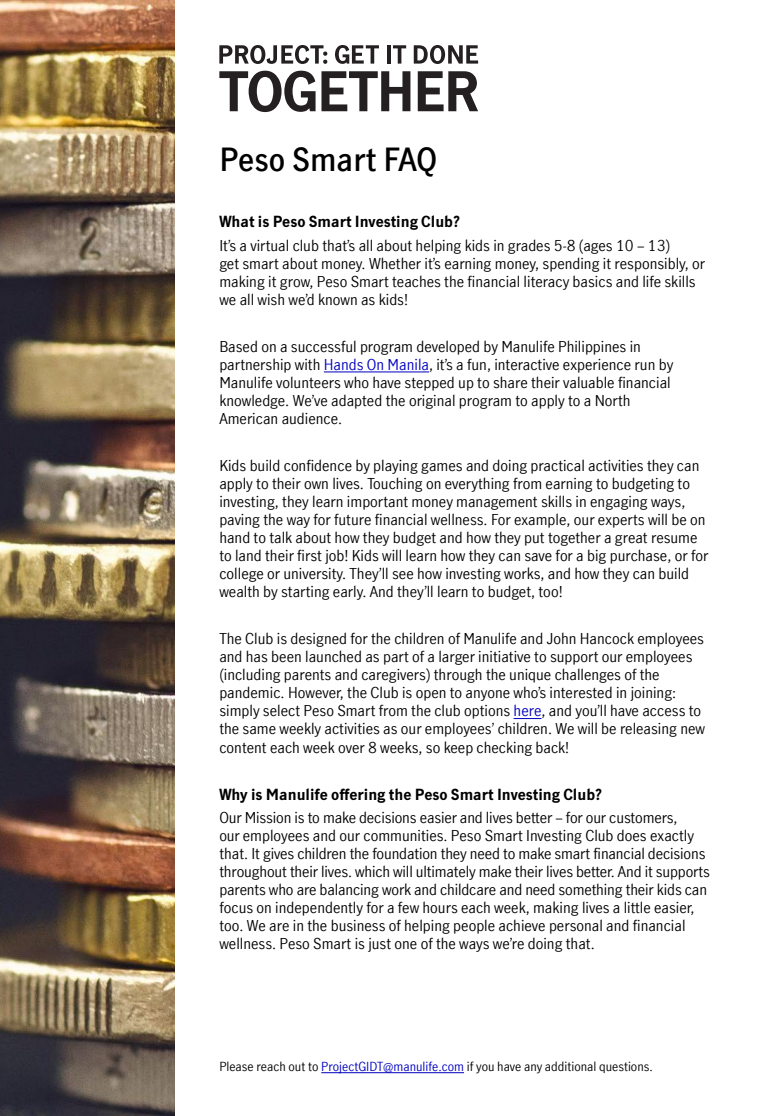
<style>
.page{position:relative;width:765px;height:1116px;background:#fff}
.page>*{position:absolute;margin:0;border:0;box-sizing:border-box;transform-origin:0 0}
.t1{font:600 31.25px "Manulife JH Sans Optimized";color:#000}
.t2{font:15px/18px "Manulife JH Sans Optimized";color:#000}
.t3{font:700 15px "Manulife JH Sans Optimized";color:#000}
.t4{font:12.5px "Manulife JH Sans Optimized";color:#000}
.s1{color:#0000c1}
</style>
<div class="page">
<hr style="left:321px;top:1072px;width:143px;height:1px;background:#0000c1">
<hr style="left:324px;top:371px;width:105px;height:1px;background:#0000c1">
<svg style="left:514px;top:718px;width:27px;height:1px"></svg>
<svg style="left:219px;top:71px;width:191px;height:41px"></svg>
<svg style="left:418px;top:71px;width:60px;height:40px"></svg>
<svg style="left:335px;top:45px;width:44px;height:19px"></svg>
<hr style="left:387px;top:45px;width:4px;height:19px;background:#241f21">
<svg style="left:393px;top:45px;width:13px;height:19px"></svg>
<svg style="left:414px;top:45px;width:64px;height:19px"></svg>
<svg style="left:219px;top:45px;width:108px;height:19px"></svg>
<img style="left:0;top:0;width:174px;height:1116px">
<h1 class="t1" style="left:219px;top:138px;width:219px">Peso Smart FAQ</h1>
<p class="t3" style="left:219px;top:211px;width:242px">What is Peso Smart Investing Club?</p>
<p class="t2" style="left:219px;top:235px;width:487px">It’s a virtual club that’s all about helping kids in grades 5-8 (ages 10 – 13)<br>get smart about money. Whether it’s earning money, spending it responsibly, or making it grow, Peso Smart teaches the financial literacy basics and life skills we all wish we’d known as kids!</p>
<p class="t2" style="left:219px;top:337px;width:455px">Based on a successful program developed by Manulife Philippines in partnership with <span class="s1">Hands On Manila</span>, it’s a fun, interactive experience run by Manulife volunteers who have stepped up to share their valuable financial knowledge. We’ve adapted the original program to apply to a North American audience.</p>
<p class="t2" style="left:219px;top:456px;width:490px">Kids build confidence by playing games and doing practical activities they can apply to their own lives. Touching on everything from earning to budgeting to investing, they learn important money management skills in engaging ways, paving the way for future financial wellness. For example, our experts will be on hand to talk about how they budget and how they put together a great resume to land their first job! Kids will learn how they can save for a big purchase, or for college or university. They’ll see how investing works, and how they can build wealth by starting early. And they’ll learn to budget, too!</p>
<p class="t2" style="left:219px;top:629px;width:487px">The Club is designed for the children of Manulife and John Hancock employees and has been launched as part of a larger initiative to support our employees (including parents and caregivers) through the unique challenges of the pandemic. However, the Club is open to anyone who’s interested in joining: simply select Peso Smart from the club options <span class="s1">here</span>, and you’ll have access to the same weekly activities as our employees’ children. We will be releasing new content each week over 8 weeks, so keep checking back!</p>
<p class="t3" style="left:219px;top:784px;width:384px">Why is Manulife offering the Peso Smart Investing Club?</p>
<p class="t2" style="left:219px;top:808px;width:492px">Our Mission is to make decisions easier and lives better – for our customers,<br>our employees and our communities. Peso Smart Investing Club does exactly that. It gives children the foundation they need to make smart financial decisions throughout their lives. which will ultimately make their lives better. And it supports parents who are balancing work and childcare and need something their kids can focus on independently for a few hours each week, making lives a little easier, too. We are in the business of helping people achieve personal and financial wellness. Peso Smart is just one of the ways we’re doing that.</p>
<p class="t4" style="left:219px;top:1057px;width:435px">Please reach out to <span class="s1">ProjectGIDT@manulife.com</span> if you have any additional questions.</p>
</div>
